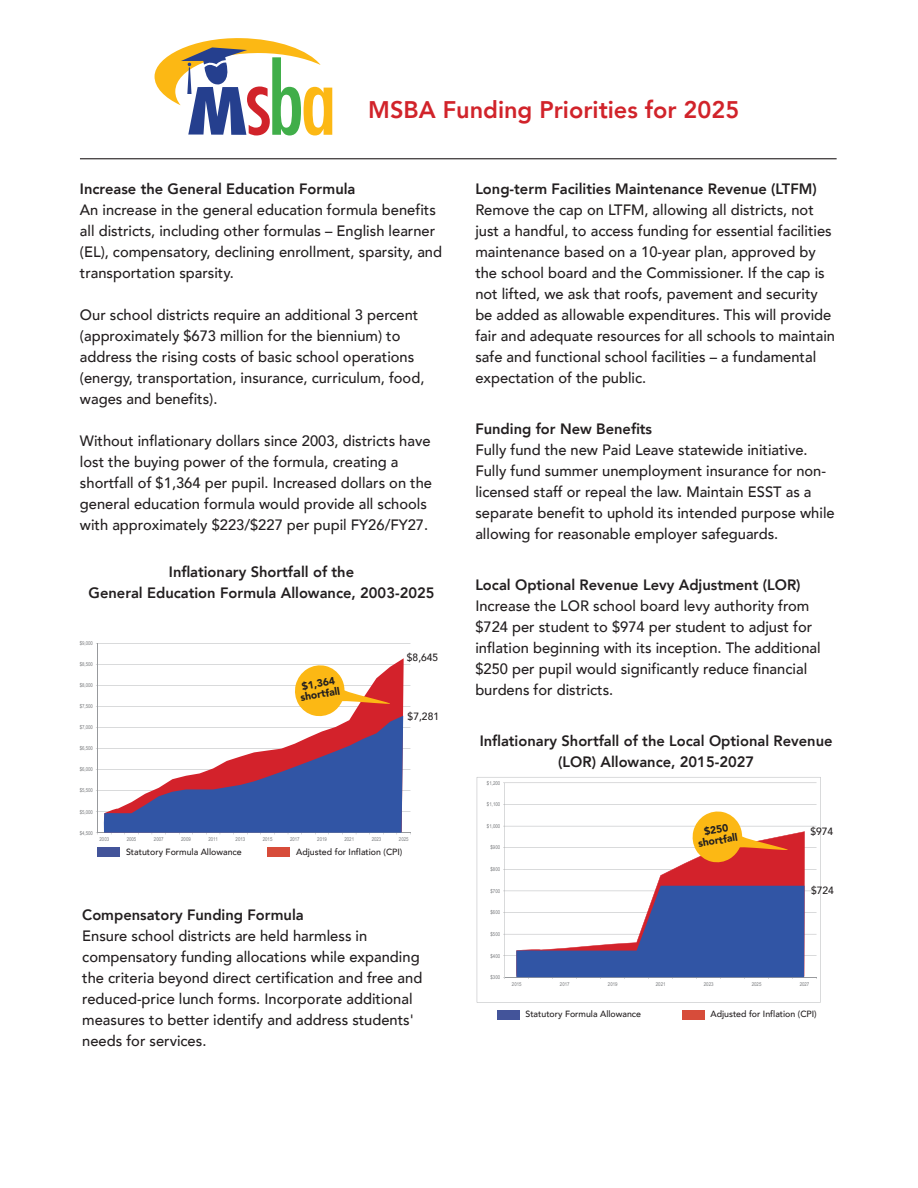
<style>
.page{position:relative;width:918px;height:1188px;background:#fff}
.page>*{position:absolute;margin:0;border:0;box-sizing:border-box;transform-origin:0 0}
.t1{font:800 24px "Avenir";color:#d1232a}
.t2{font:500 15px/21px "Avenir";color:#231f20}
.t3{font:800 15px/21px "Avenir";color:#231f20;text-align:center}
.t4{font:900 10.5px "Avenir";color:#231f20}
.t5{font:500 10.5px "Avenir";color:#231f20}
.t6{font:500 9px "Avenir";color:#231f20}
.t7{font:5.25px "Arial Narrow";color:#76787b}
</style>
<div class="page">
<hr style="left:98px;top:812px;width:312px;height:1px;background:#989a9d">
<hr style="left:98px;top:791px;width:312px;height:1px;background:#989a9d">
<hr style="left:98px;top:769px;width:312px;height:1px;background:#989a9d">
<hr style="left:98px;top:748px;width:312px;height:1px;background:#989a9d">
<hr style="left:98px;top:727px;width:312px;height:1px;background:#989a9d">
<hr style="left:98px;top:706px;width:312px;height:1px;background:#989a9d">
<hr style="left:98px;top:685px;width:312px;height:1px;background:#989a9d">
<hr style="left:98px;top:664px;width:312px;height:1px;background:#989a9d">
<hr style="left:98px;top:643px;width:312px;height:1px;background:#989a9d">
<hr style="left:97px;top:643px;width:1px;height:190px;background:#989a9d">
<hr style="left:98px;top:833px;width:312px;height:1px;background:#989a9d">
<svg style="left:477px;top:777px;width:344px;height:226px"></svg>
<hr style="left:80px;top:158px;width:757px;height:1px;background:#231f20">
<svg style="left:155px;top:38px;width:177px;height:97px"></svg>
<svg style="left:104px;top:664px;width:299px;height:170px"></svg>
<svg style="left:516px;top:811px;width:289px;height:168px"></svg>
<div style="left:98px;top:848px;width:22px;height:9px;background:#43549a"></div>
<div style="left:268px;top:848px;width:22px;height:9px;background:#d74c3a"></div>
<div style="left:497px;top:1010px;width:22px;height:9px;background:#43549a"></div>
<div style="left:682px;top:1010px;width:22px;height:9px;background:#d74c3a"></div>
<p class="t1" style="left:368px;top:94px;width:373px">MSBA Funding Priorities for 2025</p>
<p class="t3" style="left:80px;top:179px;width:277px">Increase the General Education Formula</p>
<p class="t2" style="left:80px;top:200px;width:364px">An increase in the general education formula benefits all districts, including other formulas – English learner (EL), compensatory, declining enrollment, sparsity, and transportation sparsity.</p>
<p class="t2" style="left:80px;top:305px;width:346px">Our school districts require an additional 3 percent (approximately $673 million for the biennium) to address the rising costs of basic school operations (energy, transportation, insurance, curriculum, food, wages and benefits).</p>
<p class="t2" style="left:80px;top:431px;width:354px">Without inflationary dollars since 2003, districts have lost the buying power of the formula, creating a shortfall of $1,364 per pupil. Increased dollars on the general education formula would provide all schools with approximately $223/$227 per pupil FY26/FY27.</p>
<p class="t3" style="left:89px;top:562px;width:347px">Inflationary Shortfall of the<br>General Education Formula Allowance, 2003-2025</p>
<p class="t7" style="left:80px;top:640px;width:15px">$9,000</p>
<p class="t7" style="left:80px;top:661px;width:15px">$8,500</p>
<p class="t7" style="left:80px;top:682px;width:15px">$8,000</p>
<p class="t7" style="left:80px;top:703px;width:15px">$7,500</p>
<p class="t7" style="left:80px;top:724px;width:15px">$7,000</p>
<p class="t7" style="left:80px;top:745px;width:15px">$6,500</p>
<p class="t7" style="left:80px;top:767px;width:15px">$6,000</p>
<p class="t7" style="left:80px;top:788px;width:15px">$5,500</p>
<p class="t7" style="left:80px;top:809px;width:15px">$5,000</p>
<p class="t4" style="left:301px;top:679px;width:35px;rotate:-9deg">$1,364</p>
<p class="t4" style="left:299px;top:690px;width:42px;rotate:-9deg">shortfall</p>
<p class="t5" style="left:407px;top:651px;width:33px">$8,645</p>
<p class="t5" style="left:408px;top:709px;width:33px">$7,281</p>
<p class="t7" style="left:80px;top:830px;width:15px">$4,500</p>
<p class="t7" style="left:100px;top:836px;width:11px">2003</p>
<p class="t7" style="left:127px;top:836px;width:11px">2005</p>
<p class="t7" style="left:154px;top:836px;width:11px">2007</p>
<p class="t7" style="left:181px;top:836px;width:11px">2009</p>
<p class="t7" style="left:208px;top:836px;width:11px">2011</p>
<p class="t7" style="left:236px;top:836px;width:11px">2013</p>
<p class="t7" style="left:263px;top:836px;width:11px">2015</p>
<p class="t7" style="left:290px;top:836px;width:11px">2017</p>
<p class="t7" style="left:317px;top:836px;width:11px">2019</p>
<p class="t7" style="left:344px;top:836px;width:11px">2021</p>
<p class="t7" style="left:372px;top:836px;width:11px">2023</p>
<p class="t7" style="left:399px;top:836px;width:11px">2025</p>
<p class="t6" style="left:126px;top:846px;width:117px">Statutory Formula Allowance</p>
<p class="t6" style="left:296px;top:846px;width:108px">Adjusted for Inflation (CPI)</p>
<p class="t3" style="left:82px;top:905px;width:223px">Compensatory Funding Formula</p>
<p class="t2" style="left:82px;top:926px;width:342px">Ensure school districts are held harmless in compensatory funding allocations while expanding the criteria beyond direct certification and free and reduced-price lunch forms. Incorporate additional measures to better identify and address students' needs for services.</p>
<p class="t3" style="left:475px;top:179px;width:343px">Long-term Facilities Maintenance Revenue (LTFM)</p>
<p class="t2" style="left:475px;top:200px;width:361px">Remove the cap on LTFM, allowing all districts, not just a handful, to access funding for essential facilities maintenance based on a 10-year plan, approved by the school board and the Commissioner. If the cap is not lifted, we ask that roofs, pavement and security be added as allowable expenditures. This will provide fair and adequate resources for all schools to maintain safe and functional school facilities – a fundamental expectation of the public.</p>
<p class="t3" style="left:475px;top:419px;width:178px">Funding for New Benefits</p>
<p class="t2" style="left:475px;top:440px;width:361px">Fully fund the new Paid Leave statewide initiative.<br>Fully fund summer unemployment insurance for non&shy;licensed staff or repeal the law. Maintain ESST as a separate benefit to uphold its intended purpose while allowing for reasonable employer safeguards.</p>
<p class="t3" style="left:475px;top:575px;width:327px">Local Optional Revenue Levy Adjustment (LOR)</p>
<p class="t2" style="left:475px;top:596px;width:347px">Increase the LOR school board levy authority from $724 per student to $974 per student to adjust for inflation beginning with its inception. The additional $250 per pupil would significantly reduce financial burdens for districts.</p>
<p class="t3" style="left:480px;top:731px;width:354px">Inflationary Shortfall of the Local Optional Revenue (LOR) Allowance, 2015-2027</p>
<p class="t7" style="left:487px;top:780px;width:15px">$1,200</p>
<p class="t7" style="left:487px;top:801px;width:15px">$1,100</p>
<p class="t7" style="left:487px;top:823px;width:15px">$1,000</p>
<p class="t7" style="left:491px;top:845px;width:11px">$900</p>
<p class="t7" style="left:491px;top:866px;width:11px">$800</p>
<p class="t7" style="left:491px;top:888px;width:11px">$700</p>
<p class="t7" style="left:491px;top:909px;width:11px">$600</p>
<p class="t7" style="left:491px;top:931px;width:11px">$500</p>
<p class="t7" style="left:491px;top:953px;width:11px">$400</p>
<p class="t7" style="left:491px;top:974px;width:11px">$300</p>
<p class="t4" style="left:703px;top:825px;width:26px;rotate:-9deg">$250</p>
<p class="t4" style="left:697px;top:836px;width:42px;rotate:-9deg">shortfall</p>
<p class="t5" style="left:810px;top:825px;width:24px">$974</p>
<p class="t5" style="left:811px;top:883px;width:24px">$724</p>
<p class="t7" style="left:512px;top:981px;width:11px">2015</p>
<p class="t7" style="left:560px;top:981px;width:11px">2017</p>
<p class="t7" style="left:608px;top:981px;width:11px">2019</p>
<p class="t7" style="left:656px;top:981px;width:11px">2021</p>
<p class="t7" style="left:704px;top:981px;width:11px">2023</p>
<p class="t7" style="left:752px;top:981px;width:11px">2025</p>
<p class="t7" style="left:800px;top:981px;width:11px">2027</p>
<p class="t6" style="left:525px;top:1008px;width:117px">Statutory Formula Allowance</p>
<p class="t6" style="left:710px;top:1008px;width:108px">Adjusted for Inflation (CPI)</p>
</div>
